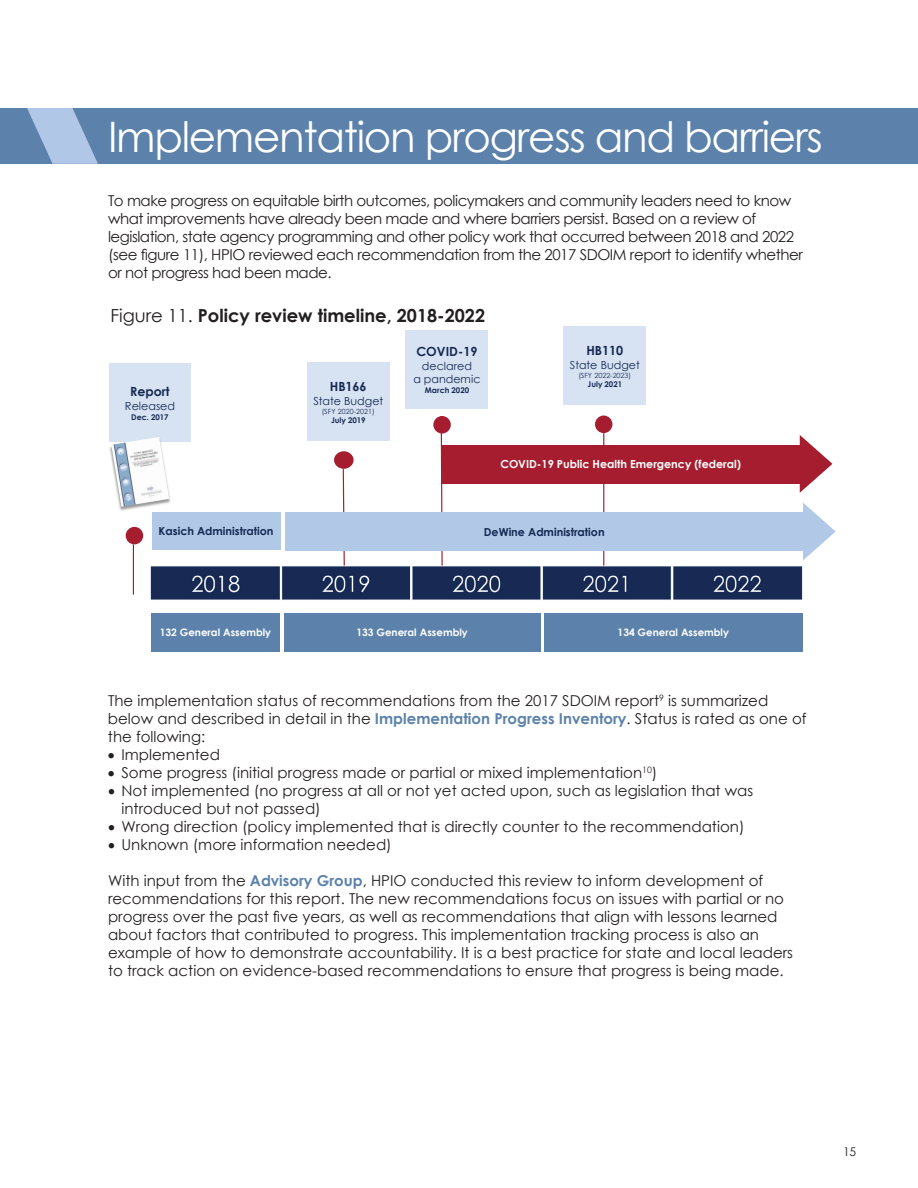
<style>
.page{position:relative;width:918px;height:1188px;background:#fff}
.page>*{position:absolute;margin:0;border:0;box-sizing:border-box;transform-origin:0 0}
.t1{font:42px "Century Gothic";letter-spacing:-.03em;color:#fff}
.t2{font:700 18px "Century Gothic";color:#231f20}
.t3{font:15px/18px "Century Gothic";color:#231f20}
.t4{font:15px/18px "Century Gothic";letter-spacing:-.03em;color:#231f20}
.t5{font:700 12.6px "Century Gothic";color:#172a53}
.t6{font:12px "Century Gothic";color:#231f20}
.t7{font:11.1px/13.2px "Century Gothic";color:#172a53;text-align:center}
.t8{font:700 11.1px "Century Gothic";color:#172a53}
.t9{font:700 11.1px "Century Gothic";color:#fff}
.t10{font:700 10.2px "Century Gothic";color:#fff}
.t11{font:700 7.8px "Century Gothic";letter-spacing:-.005em;color:#172a53}
.t12{font:7.05px "Century Gothic";letter-spacing:.005em;color:#172a53}
.s1{font-weight:400}
.s2{font-weight:700;color:#5c82ab}
</style>
<div class="page">
<div style="left:0;top:108px;width:918px;height:56px;background:#5c82ab"></div>
<svg style="left:27px;top:108px;width:71px;height:56px"></svg>
<div style="left:307px;top:363px;width:83px;height:78px;background:#d7e3f2"></div>
<svg style="left:342px;top:469px;width:3px;height:94px"></svg>
<div style="left:334px;top:451px;width:20px;height:18px;background:#a51d2e;border-radius:50%"></div>
<hr style="left:603px;top:433px;width:1px;height:135px;background:#a51d2e">
<div style="left:595px;top:416px;width:17px;height:17px;background:#a51d2e;border-radius:50%"></div>
<div style="left:564px;top:327px;width:82px;height:78px;background:#d7e3f2"></div>
<div style="left:406px;top:330px;width:82px;height:79px;background:#d7e3f2"></div>
<svg style="left:440px;top:434px;width:3px;height:129px"></svg>
<div style="left:433px;top:416px;width:18px;height:18px;background:#a51d2e;border-radius:50%"></div>
<hr style="left:133px;top:544px;width:1px;height:51px;background:#a51d2e">
<div style="left:126px;top:527px;width:17px;height:17px;background:#a51d2e;border-radius:50%"></div>
<div style="left:109px;top:364px;width:82px;height:78px;background:#d7e3f2"></div>
<img style="left:109px;top:446px;width:62px;height:65px">
<img style="left:111px;top:437px;width:58px;height:70px">
<div style="left:151px;top:613px;width:129px;height:39px;background:#5c82ab"></div>
<div style="left:284px;top:613px;width:257px;height:39px;background:#5c82ab"></div>
<div style="left:544px;top:613px;width:259px;height:39px;background:#5c82ab"></div>
<div style="left:152px;top:512px;width:129px;height:38px;background:#b1c8e7"></div>
<div style="left:441px;top:445px;width:359px;height:38px;background:#a51d2e"></div>
<svg style="left:800px;top:435px;width:32px;height:58px"></svg>
<div style="left:286px;top:512px;width:517px;height:39px;background:#b1c8e7"></div>
<svg style="left:803px;top:503px;width:33px;height:57px"></svg>
<img style="left:150px;top:563px;width:653px;height:37px">
<h1 class="t1" style="left:108px;top:107px;width:716px">Implementation progress and barriers</h1>
<p class="t4" style="left:108px;top:191px;width:696px">To make progress on equitable birth outcomes, policymakers and community leaders need to know what improvements have already been made and where barriers persist. Based on a review of legislation, state agency programming and other policy work that occurred between 2018 and 2022 (see figure 11), HPIO reviewed each recommendation from the 2017 SDOIM report to identify whether or not progress had been made.</p>
<p class="t2" style="left:110px;top:302px;width:376px"><span class="s1">Figure 11.</span> Policy review timeline, 2018-2022</p>
<p class="t5" style="left:416px;top:342px;width:62px">COVID-19</p>
<p class="t7" style="left:413px;top:359px;width:69px">declared<br>a pandemic</p>
<p class="t5" style="left:330px;top:377px;width:38px">HB166</p>
<p class="t7" style="left:313px;top:394px;width:71px">State Budget</p>
<p class="t12" style="left:322px;top:406px;width:54px">(SFY 2020-2021)</p>
<p class="t11" style="left:331px;top:415px;width:36px">July 2019</p>
<p class="t5" style="left:130px;top:382px;width:41px">Report</p>
<p class="t11" style="left:425px;top:385px;width:46px">March 2020</p>
<p class="t7" style="left:125px;top:399px;width:52px">Released</p>
<p class="t11" style="left:131px;top:411px;width:39px">Dec. 2017</p>
<p class="t5" style="left:586px;top:341px;width:38px">HB110</p>
<p class="t7" style="left:570px;top:358px;width:71px">State Budget</p>
<p class="t12" style="left:578px;top:371px;width:54px">(SFY 2022-2023)</p>
<p class="t11" style="left:588px;top:379px;width:36px">July 2021</p>
<p class="t9" style="left:500px;top:456px;width:242px">COVID-19 Public Health Emergency (federal)</p>
<p class="t8" style="left:159px;top:523px;width:116px">Kasich Administration</p>
<p class="t8" style="left:484px;top:523px;width:122px">DeWine Administration</p>
<p class="t10" style="left:160px;top:625px;width:113px">132 General Assembly</p>
<p class="t10" style="left:356px;top:625px;width:113px">133 General Assembly</p>
<p class="t10" style="left:618px;top:625px;width:113px">134 General Assembly</p>
<p class="t3" style="left:108px;top:691px;width:700px">The implementation status of recommendations from the 2017 SDOIM report<sup>9</sup> is summarized below and described in detail in the <span class="s2">Implementation Progress Inventory</span>. Status is rated as one of the following:</p>
<p class="t3" style="left:108px;top:745px;width:114px">• Implemented</p>
<p class="t3" style="left:108px;top:763px;width:551px">• Some progress (initial progress made or partial or mixed implementation<sup>10</sup>)</p>
<p class="t3" style="left:122px;top:781px;width:633px;text-indent:-14px">• Not implemented (no progress at all or not yet acted upon, such as legislation that was introduced but not passed)</p>
<p class="t3" style="left:108px;top:817px;width:638px">• Wrong direction (policy implemented that is directly counter to the recommendation)</p>
<p class="t3" style="left:108px;top:835px;width:285px">• Unknown (more information needed)</p>
<p class="t3" style="left:108px;top:871px;width:687px">With input from the <span class="s2">Advisory Group</span>, HPIO conducted this review to inform development of recommendations for this report. The new recommendations focus on issues with partial or no progress over the past five years, as well as recommendations that align with lessons learned about factors that contributed to progress. This implementation tracking process is also an example of how to demonstrate accountability. It is a best practice for state and local leaders to track action on evidence-based recommendations to ensure that progress is being made.</p>
<p class="t6" style="left:843px;top:1144px;width:15px">15</p>
</div>
